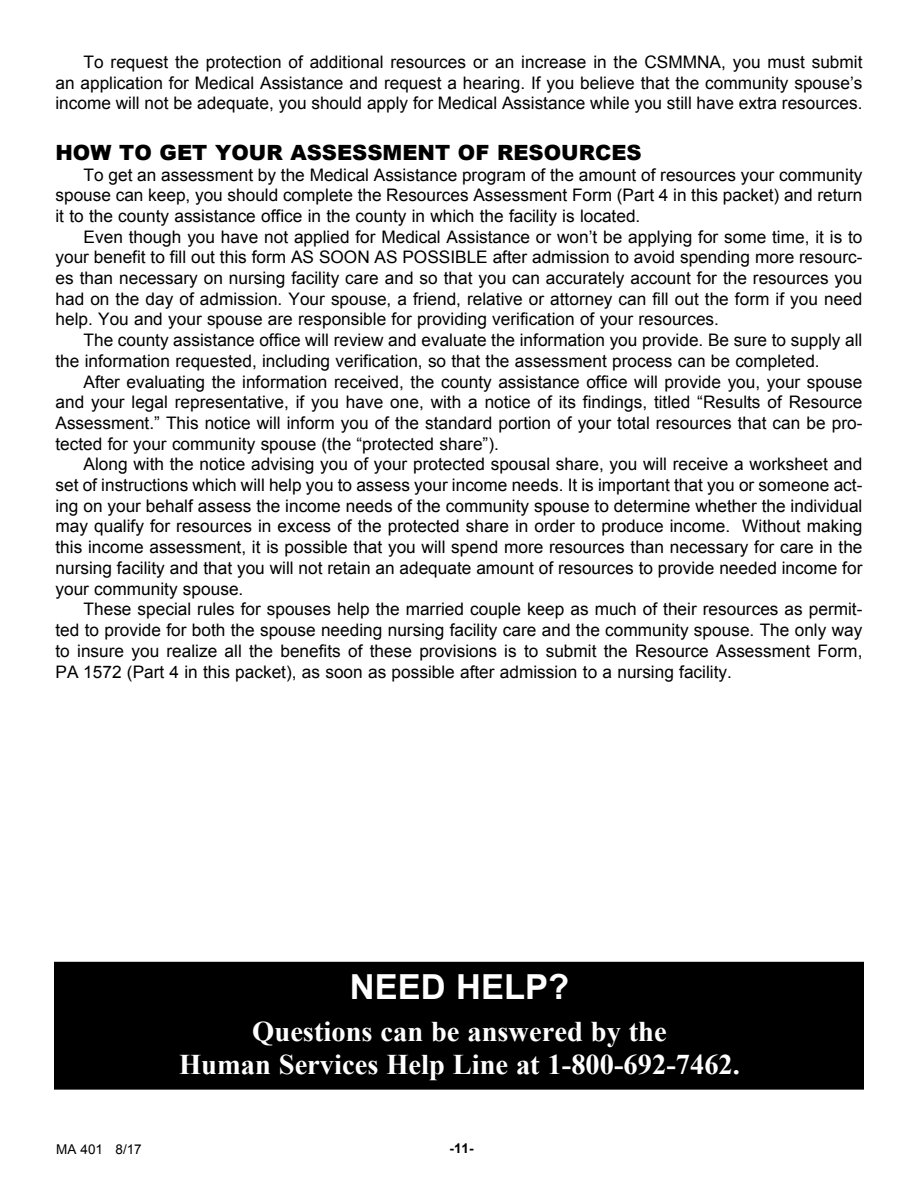
<style>
.page{position:relative;width:918px;height:1188px;background:#fff}
.page>*{position:absolute;margin:0;border:0;box-sizing:border-box;transform-origin:0 0}
.t1{font:700 34.5px "Arial";color:#fff}
.t2{font:700 28.5px/33px "Times New Roman";color:#fff;text-align:center}
.t3{font:900 21px "Arial";color:#000}
.t4{font:17.25px/20.7px "Arial";color:#000;text-align:justify}
.t5{font:13.5px "Arial";color:#000}
.t6{font:700 13.5px "Arial";color:#000}
</style>
<div class="page">
<div style="left:55px;top:963px;width:808px;height:126px;background:#000"></div>
<div style="left:54px;top:962px;width:810px;height:128px;border:2px solid #000"></div>
<p class="t4" style="left:56px;top:52px;width:809px;text-indent:28px">To request the protection of additional resources or an increase in the CSMMNA, you must submit an application for Medical Assistance and request a hearing. If you believe that the community spouse’s income will not be adequate, you should apply for Medical Assistance while you still have extra resources.</p>
<p class="t3" style="left:56px;top:137px;width:588px">HOW TO GET YOUR ASSESSMENT OF RESOURCES</p>
<p class="t4" style="left:56px;top:164px;width:809px;text-indent:28px">To get an assessment by the Medical Assistance program of the amount of resources your community spouse can keep, you should complete the Resources Assessment Form (Part 4 in this packet) and return it to the county assistance office in the county in which the facility is located.</p>
<p class="t4" style="left:56px;top:226px;width:809px;text-indent:28px">Even though you have not applied for Medical Assistance or won’t be applying for some time, it is to your benefit to fill out this form AS SOON AS POSSIBLE after admission to avoid spending more resourc&shy;es than necessary on nursing facility care and so that you can accurately account for the resources you had on the day of admission. Your spouse, a friend, relative or attorney can fill out the form if you need help. You and your spouse are responsible for providing verification of your resources.</p>
<p class="t4" style="left:56px;top:330px;width:808px;text-indent:28px">The county assistance office will review and evaluate the information you provide. Be sure to supply all the information requested, including verification, so that the assessment process can be completed.</p>
<p class="t4" style="left:56px;top:371px;width:809px;text-indent:28px">After evaluating the information received, the county assistance office will provide you, your spouse and your legal representative, if you have one, with a notice of its findings, titled “Results of Resource Assessment.” This notice will inform you of the standard portion of your total resources that can be pro&shy;tected for your community spouse (the “protected share”).</p>
<p class="t4" style="left:56px;top:454px;width:809px;text-indent:28px">Along with the notice advising you of your protected spousal share, you will receive a worksheet and set of instructions which will help you to assess your income needs. It is important that you or someone act&shy;ing on your behalf assess the income needs of the community spouse to determine whether the individual may qualify for resources in excess of the protected share in order to produce income. Without making this income assessment, it is possible that you will spend more resources than necessary for care in the nursing facility and that you will not retain an adequate amount of resources to provide needed income for your community spouse.</p>
<p class="t4" style="left:56px;top:599px;width:808px;text-indent:28px">These special rules for spouses help the married couple keep as much of their resources as permit&shy;ted to provide for both the spouse needing nursing facility care and the community spouse. The only way to insure you realize all the benefits of these provisions is to submit the Resource Assessment Form, PA 1572 (Part 4 in this packet), as soon as possible after admission to a nursing facility.</p>
<p class="t1" style="left:350px;top:963px;width:221px">NEED HELP?</p>
<p class="t2" style="left:179px;top:1014px;width:562px">Questions can be answered by the<br>Human Services Help Line at 1-800-692-7462.</p>
<p class="t5" style="left:56px;top:1141px;width:87px">MA 401 8/17</p>
<p class="t6" style="left:450px;top:1139px;width:26px">-11-</p>
</div>
